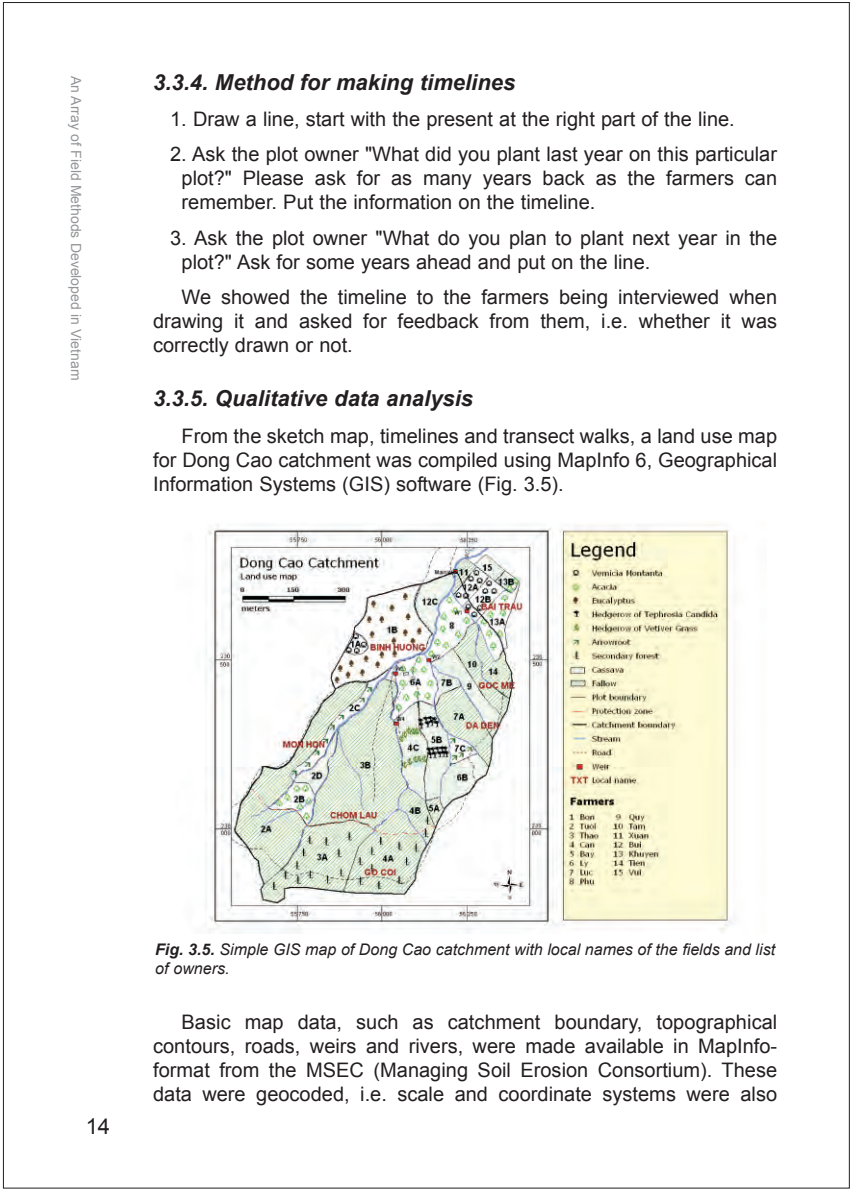
<style>
.page{position:relative;width:851px;height:1191px;background:#fff}
.page>*{position:absolute;margin:0;border:0;box-sizing:border-box;transform-origin:0 0}
.t1{font:italic 700 22px "Arial";color:#231f20}
.t2{font:22px "Arial";color:#231f20}
.t3{font:20px/24px "Arial";color:#231f20;text-align:justify}
.t4{font:italic 16px/19.2px "Arial";color:#231f20}
.t5{font:14px "Arial";color:#939598}
.s1{font-weight:700}
</style>
<div class="page">
<img style="left:205px;top:521px;width:527px;height:412px">
<p class="t5" style="left:84px;top:76px;width:306px;rotate:90deg">An Array of Field Methods Developed in Vietnam</p>
<p class="t1" style="left:153px;top:70px;width:363px">3.3.4. Method for making timelines</p>
<p class="t3" style="left:170px;top:107px;width:566px">1. Draw a line, start with the present at the right part of the line.</p>
<p class="t3" style="left:181px;top:142px;width:597px;text-indent:-11px">2. Ask the plot owner "What did you plant last year on this particular plot?" Please ask for as many years back as the farmers can remember. Put the information on the timeline.</p>
<p class="t3" style="left:181px;top:226px;width:597px;text-indent:-11px">3. Ask the plot owner "What do you plan to plant next year in the plot?" Ask for some years ahead and put on the line.</p>
<p class="t3" style="left:153px;top:285px;width:625px;text-indent:28px">We showed the timeline to the farmers being interviewed when drawing it and asked for feedback from them, i.e. whether it was correctly drawn or not.</p>
<p class="t1" style="left:153px;top:386px;width:321px">3.3.5. Qualitative data analysis</p>
<p class="t3" style="left:153px;top:424px;width:625px;text-indent:28px">From the sketch map, timelines and transect walks, a land use map for Dong Cao catchment was compiled using MapInfo 6, Geographical Information Systems (GIS) software (Fig. 3.5).</p>
<p class="t2" style="left:86px;top:1114px;width:26px">14</p>
<p class="t4" style="left:155px;top:940px;width:621px"><span class="s1">Fig. 3.5.</span> Simple GIS map of Dong Cao catchment with local names of the fields and list of owners.</p>
<p class="t3" style="left:153px;top:1010px;width:625px;text-indent:28px">Basic map data, such as catchment boundary, topographical contours, roads, weirs and rivers, were made available in MapInfo&shy;format from the MSEC (Managing Soil Erosion Consortium). These data were geocoded, i.e. scale and coordinate systems were also</p>
</div>
